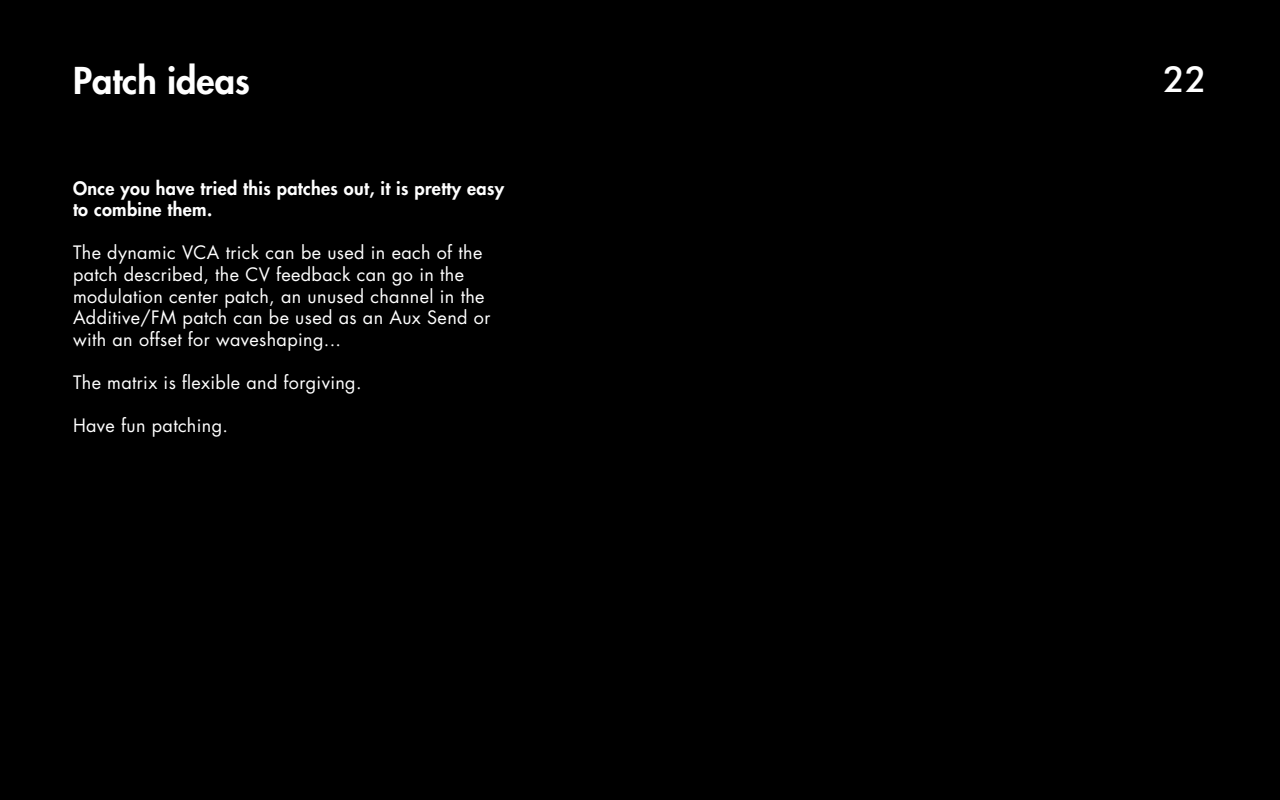
<style>
.page{position:relative;width:1280px;height:800px;background:#000}
.page>*{position:absolute;margin:0;border:0;box-sizing:border-box;transform-origin:0 0}
.t1{font:800 36px "Futura Std";color:#fff}
.t2{font:500 36px "Futura BT";color:#fff}
.t3{font:18px/21.6px "Futura Std";letter-spacing:.02em;color:#fff}
.t4{font:800 18px/21.6px "Futura Std";letter-spacing:.02em;color:#fff}
</style>
<div class="page">
<h1 class="t1" style="left:73px;top:58px;width:178px">Patch ideas</h1>
<h1 class="t2" style="left:1164px;top:57px;width:45px">22</h1>
<p class="t4" style="left:73px;top:177px;width:433px">Once you have tried this patches out, it is pretty easy to combine them.</p>
<p class="t3" style="left:73px;top:242px;width:419px">The dynamic VCA trick can be used in each of the patch described, the CV feedback can go in the modulation center patch, an unused channel in the Additive/FM patch can be used as an Aux Send or with an offset for waveshaping...</p>
<p class="t3" style="left:73px;top:372px;width:290px">The matrix is flexible and forgiving.</p>
<p class="t3" style="left:73px;top:415px;width:157px">Have fun patching.</p>
</div>
